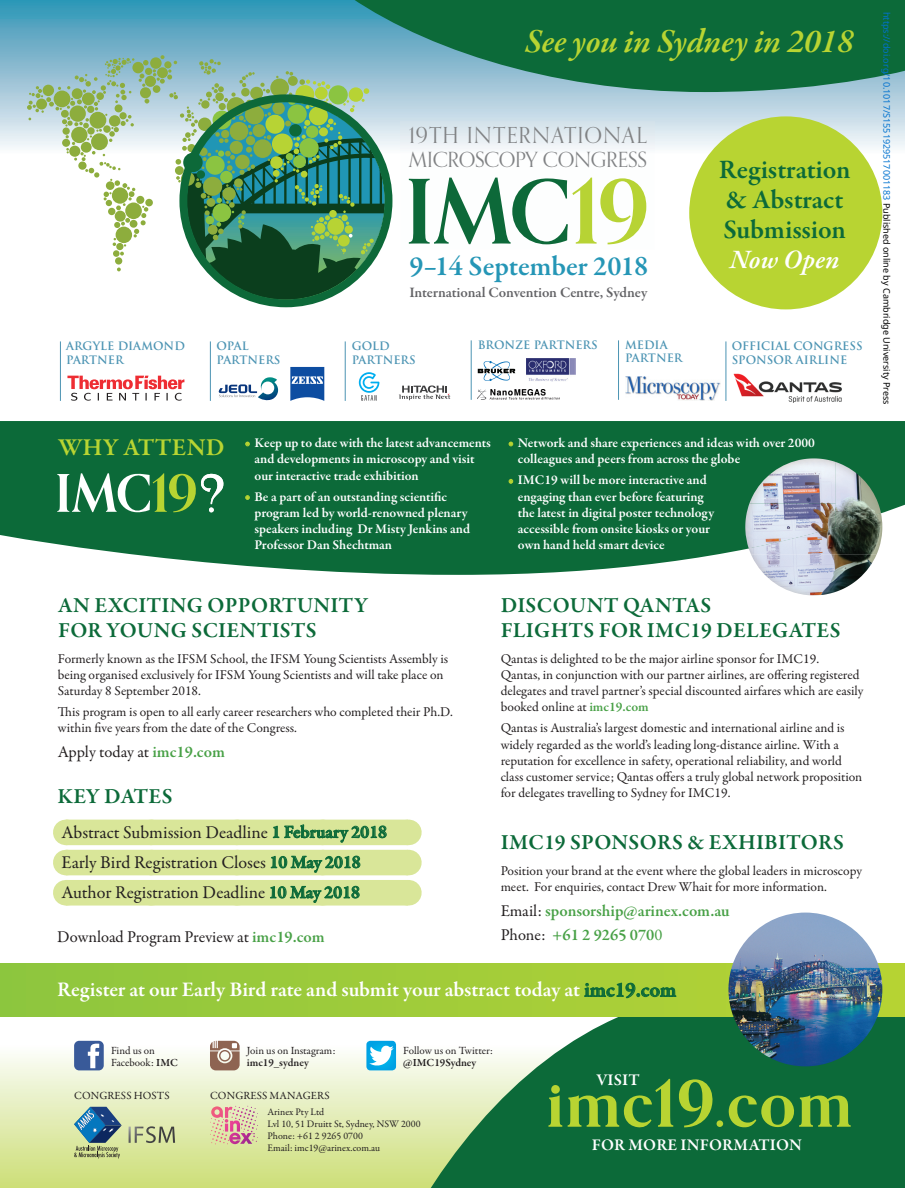
<style>
.page{position:relative;width:905px;height:1188px;background:#fff}
.page>*{position:absolute;margin:0;border:0;box-sizing:border-box;transform-origin:0 0}
.t1{font:700 88.8px "Orpheus Pro";letter-spacing:-.02em;color:#0d6939}
.t2{font:italic 600 34.2px "Garamond Premr Pro";letter-spacing:-.01em;color:#b8d432}
.t3{font:600 28.35px "Garamond Premr Pro";letter-spacing:-.005em;color:#2596b6}
.t4{font:600 27px/30.2px "Garamond Premr Pro";color:#0c6a39}
.t5{font:italic 600 27px "Garamond Premr Pro";color:#fff}
.t6{font:600 24.6px "Garamond Premr Pro";letter-spacing:.01em;color:#b8d432}
.t7{font:22.05px "Orpheus Pro";letter-spacing:.055em;color:#808284}
.t8{font:600 21.75px/25px "Garamond Premr Pro";letter-spacing:.01em;color:#0c6a39}
.t9{font:600 21px "Garamond Premr Pro";color:#fff}
.t10{font:21px "Orpheus Pro";letter-spacing:-.02em;color:#808284}
.t11{font:18px/30.2px "Garamond Premr Pro";color:#231f20}
.t12{font:16.5px "Garamond Premr Pro";color:#231f20}
.t13{font:600 16.5px/24.6px "Garamond Premr Pro";color:#49a147}
.t14{font:600 16.5px "Garamond Premr Pro";letter-spacing:.01em;color:#fff}
.t15{font:600 14.7px "Garamond Premr Pro";letter-spacing:-.01em;color:#636366}
.t16{font:13.5px/16.2px "Garamond Premr Pro";color:#231f20}
.t17{font:600 13.5px/16.2px "Garamond Premr Pro";color:#fff}
.t18{font:700 11.4px/13.6px "Trajan Pro";color:#4c94b3}
.t19{font:11.1px/11.7px "Garamond Premr Pro";letter-spacing:.005em;color:#231f20}
.t20{font:600 11.1px "Garamond Premr Pro";color:#231f20}
.t21{font:10.05px/12px "Garamond Premr Pro";color:#231f20}
.t22{font:9px "Noto Sans";color:#0172cf}
.s1{color:#b7d334}
.s2{font-size:12px;color:#b8d432}
.s3{color:#000}
.s4{font-weight:600;color:#49a147}
.s5{font-weight:600;color:#0c6a39}
.s6{font-weight:400;color:#231f20}
.s7{font-weight:400}
.s8{color:#0c6a39}
.s9{font-weight:600}
</style>
<div class="page">
<svg style="left:0;top:421px;width:904px;height:154px;background:#25784d"></svg>
<svg style="left:0;top:0;width:904px;height:153px;background:#91c1d5"></svg>
<svg style="left:335px;top:0;width:569px;height:92px;background:#277b5a"></svg>
<img style="left:478px;top:389px;width:81px;height:11px">
<svg style="left:477px;top:361px;width:38px;height:20px"></svg>
<img style="left:526px;top:358px;width:49px;height:23px">
<hr style="left:471px;top:340px;width:1px;height:60px;background:#4c94b3">
<img style="left:625px;top:377px;width:95px;height:23px">
<hr style="left:618px;top:340px;width:1px;height:60px;background:#4c94b3">
<hr style="left:60px;top:341px;width:1px;height:60px;background:#4c94b3">
<svg style="left:68px;top:375px;width:117px;height:26px"></svg>
<hr style="left:725px;top:341px;width:1px;height:60px;background:#4c94b3">
<img style="left:733px;top:374px;width:109px;height:29px">
<svg style="left:219px;top:377px;width:59px;height:24px"></svg>
<svg style="left:290px;top:367px;width:34px;height:34px"></svg>
<hr style="left:210px;top:341px;width:1px;height:60px;background:#4c94b3">
<svg style="left:359px;top:372px;width:20px;height:29px"></svg>
<svg style="left:399px;top:386px;width:51px;height:14px"></svg>
<hr style="left:345px;top:341px;width:1px;height:60px;background:#4c94b3">
<div style="left:0;top:1017px;width:904px;height:171px;background:linear-gradient(to bottom,#fff,#cdde79)"></div>
<svg style="left:420px;top:1017px;width:484px;height:171px;background:#40895e"></svg>
<svg style="left:211px;top:1106px;width:47px;height:38px;background:#ddb7a6"></svg>
<div style="left:74px;top:1041px;width:30px;height:29px;background:#395a99;border-radius:5px"></div>
<svg style="left:88px;top:1044px;width:11px;height:24px"></svg>
<svg style="left:74px;top:1107px;width:48px;height:51px;background:#789a97"></svg>
<svg style="left:129px;top:1126px;width:46px;height:17px"></svg>
<svg style="left:210px;top:1041px;width:29px;height:29px"></svg>
<svg style="left:366px;top:1041px;width:30px;height:29px"></svg>
<svg style="left:727px;top:1095px;width:123px;height:34px;background:#529536"></svg>
<svg style="left:548px;top:1079px;width:164px;height:49px;background:#458d36"></svg>
<div style="left:551px;top:1085px;width:9px;height:9px;background:#b8d432;border-radius:50%"></div>
<div style="left:716px;top:1120px;width:7px;height:7px;background:#b8d432;border-radius:50%"></div>
<svg style="left:508px;top:442px;width:5px;height:4px"></svg>
<svg style="left:508px;top:479px;width:5px;height:5px"></svg>
<svg style="left:245px;top:442px;width:5px;height:4px"></svg>
<svg style="left:245px;top:495px;width:5px;height:5px"></svg>
<img style="left:400px;top:122px;width:254px;height:31px">
<svg style="left:27px;top:55px;width:358px;height:217px"></svg>
<svg style="left:179px;top:94px;width:213px;height:213px;background:#589371"></svg>
<svg style="left:0;top:964px;width:904px;height:53px;background:#9ecb3a"></svg>
<svg style="left:584px;top:983px;width:92px;height:15px"></svg>
<img style="left:728px;top:913px;width:154px;height:153px;border-radius:77px">
<img style="left:748px;top:513px;width:134px;height:41px">
<img style="left:751px;top:554px;width:67px;height:41px">
<img style="left:751px;top:458px;width:63px;height:40px">
<img style="left:835px;top:462px;width:46px;height:65px">
<img style="left:745px;top:503px;width:4px;height:23px">
<svg style="left:57px;top:473px;width:166px;height:39px"></svg>
<div style="left:689px;top:116px;width:193px;height:193px;background:#b8d432;border-radius:50%"></div>
<div style="left:66px;top:820px;width:342px;height:25px;background:#d9e699"></div>
<div style="left:66px;top:850px;width:342px;height:25px;background:#d9e699"></div>
<div style="left:66px;top:880px;width:342px;height:26px;background:#d9e699"></div>
<svg style="left:408px;top:820px;width:1px;height:86px"></svg>
<svg style="left:151px;top:824px;width:235px;height:82px"></svg>
<h2 class="t2" style="left:524px;top:20px;width:330px">See you in Sydney in 2018</h2>
<h3 class="t7" style="left:409px;top:121px;width:239px">19TH INTERNATIONAL</h3>
<h3 class="t10" style="left:409px;top:146px;width:239px">MICROSCOPY CONGRESS</h3>
<h1 class="t1" style="left:405px;top:156px;width:246px">IMC<span class="s1">19</span></h1>
<h3 class="t3" style="left:409px;top:249px;width:240px">9–14 September 2018</h3>
<p class="t15" style="left:409px;top:284px;width:239px">International Convention Centre, Sydney</p>
<h3 class="t4" style="left:719px;top:155px;width:133px">Registration &amp; Abstract<br>Submission</h3>
<h3 class="t5" style="left:729px;top:243px;width:111px">Now Open</h3>
<p class="t18" style="left:477px;top:338px;width:121px">BRONZE PARTNERS</p>
<p class="t18" style="left:625px;top:338px;width:59px">MEDIA<br>PARTNER</p>
<p class="t18" style="left:66px;top:339px;width:120px">ARGYLE DIAMOND<br>PARTNER</p>
<p class="t18" style="left:731px;top:339px;width:132px">OFFICIAL CONGRESS<br>SPONSOR AIRLINE</p>
<p class="t18" style="left:216px;top:339px;width:65px">OPAL<br>PARTNERS</p>
<p class="t18" style="left:352px;top:339px;width:65px">GOLD<br>PARTNERS</p>
<h3 class="t6" style="left:58px;top:433px;width:168px">WHY ATTEND</h3>
<p class="t17" style="left:254px;top:435px;width:238px;text-indent:-9px"><span class="s2">•</span> Keep up to date with the latest advancements and developments in microscopy and visit our interactive trade exhibition</p>
<p class="t17" style="left:254px;top:489px;width:217px;text-indent:-9px"><span class="s2">•</span> Be a part of an outstanding scientific program led by world-renowned plenary speakers including Dr Misty Jenkins and Professor Dan Shechtman</p>
<p class="t17" style="left:518px;top:435px;width:298px;text-indent:-9px"><span class="s2">•</span> Network and share experiences and ideas with over 2000 colleagues and peers from across the globe</p>
<p class="t17" style="left:518px;top:472px;width:198px;text-indent:-9px"><span class="s2">•</span> IMC19 will be more interactive and engaging than ever before featuring the latest in digital poster technology accessible from onsite kiosks or your own hand held smart device</p>
<p class="t22" style="left:893px;top:12px;width:394px;rotate:90deg">https://doi.org/10.1017/S1551929517001183 <span class="s3">Published online by Cambridge University Press</span></p>
<h3 class="t8" style="left:58px;top:593px;width:312px">AN EXCITING OPPORTUNITY<br>FOR YOUNG SCIENTISTS</h3>
<p class="t16" style="left:58px;top:651px;width:392px">Formerly known as the IFSM School, the IFSM Young Scientists Assembly is being organised exclusively for IFSM Young Scientists and will take place on<br>Saturday 8 September 2018.</p>
<p class="t16" style="left:58px;top:704px;width:396px">This program is open to all early career researchers who completed their Ph.D. within five years from the date of the Congress.</p>
<p class="t12" style="left:58px;top:742px;width:168px">Apply today at <span class="s4">imc19.com</span></p>
<h3 class="t8" style="left:57px;top:784px;width:117px">KEY DATES</h3>
<h3 class="t11" style="left:61px;top:817px;width:327px">Abstract Submission Deadline <span class="s5">1 February 2018<br></span>Early Bird Registration Closes <span class="s5">10 May 2018<br></span>Author Registration Deadline <span class="s5">10 May 2018</span></h3>
<p class="t12" style="left:57px;top:927px;width:269px">Download Program Preview at <span class="s4">imc19.com</span></p>
<h3 class="t8" style="left:501px;top:593px;width:341px">DISCOUNT QANTAS<br>FLIGHTS FOR IMC19 DELEGATES</h3>
<p class="t16" style="left:500px;top:651px;width:364px">Qantas is delighted to be the major airline sponsor for IMC19.<br>Qantas, in conjunction with our partner airlines, are offering registered delegates and travel partner’s special discounted airfares which are easily booked online at <span class="s4">imc19.com</span></p>
<p class="t16" style="left:500px;top:720px;width:363px">Qantas is Australia’s largest domestic and international airline and is widely regarded as the world’s leading long-distance airline. With a reputation for excellence in safety, operational reliability, and world class customer service; Qantas offers a truly global network proposition for delegates travelling to Sydney for IMC19.</p>
<h3 class="t8" style="left:501px;top:830px;width:345px">IMC19 SPONSORS &amp; EXHIBITORS</h3>
<p class="t16" style="left:500px;top:863px;width:363px">Position your brand at the event where the global leaders in microscopy meet. For enquiries, contact Drew Whait for more information.</p>
<p class="t13" style="left:500px;top:899px;width:230px"><span class="s6">Email:</span> sponsorship@arinex.com.au<br><span class="s6">Phone:</span> +61 2 9265 070<span class="s7">0</span></p>
<h3 class="t9" style="left:57px;top:977px;width:620px">Register at our Early Bird rate and submit your abstract today at <span class="s8">imc19.com</span></h3>
<p class="t19" style="left:111px;top:1045px;width:68px">Find us on<br>Facebook: <span class="s9">IMC</span></p>
<p class="t19" style="left:247px;top:1045px;width:90px">Join us on Instagram:</p>
<p class="t20" style="left:247px;top:1056px;width:63px">imc19_sydney</p>
<p class="t19" style="left:403px;top:1045px;width:91px">Follow us on Twitter:</p>
<p class="t20" style="left:403px;top:1056px;width:75px">@IMC19Sydney</p>
<p class="t19" style="left:74px;top:1090px;width:97px">CONGRESS HOSTS</p>
<p class="t19" style="left:210px;top:1090px;width:121px">CONGRESS MANAGERS</p>
<p class="t21" style="left:267px;top:1106px;width:154px">Arinex Pty Ltd<br>Lvl 10, 51 Druitt St, Sydney, NSW 2000<br>Phone: +61 2 9265 0700<br>Email: imc19@arinex.com.au</p>
<p class="t14" style="left:596px;top:1070px;width:45px">VISIT</p>
<p class="t14" style="left:591px;top:1135px;width:212px">FOR MORE INFORMATION</p>
</div>
